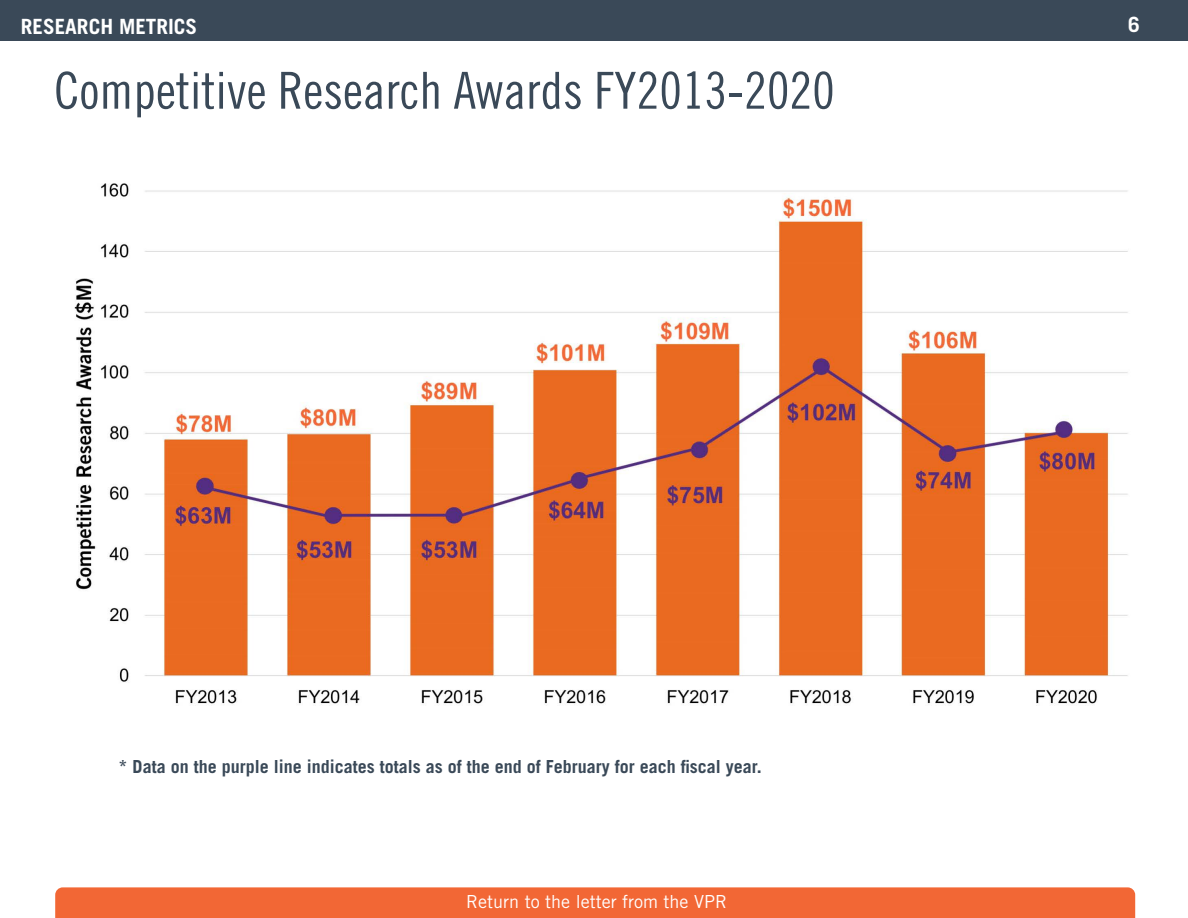
<style>
.page{position:relative;width:1188px;height:918px;background:#fff}
.page>*{position:absolute;margin:0;border:0;box-sizing:border-box;transform-origin:0 0}
.t1{font:51px "Trade Gothic LT Std Cn 18";color:#3a4958}
.t2{font:700 21px "Trade Gothic LT Std";color:#fff}
.t3{font:700 18px "Trade Gothic LT Std";color:#3a4958}
.t4{font:18px "Trade Gothic LT Std";color:#fff}
</style>
<div class="page">
<div style="left:0;top:0;width:1188px;height:41px;background:#3a4958"></div>
<img style="left:74px;top:183px;width:1054px;height:521px">
<div style="left:55px;top:887px;width:1080px;height:31px;background:#f26735"></div>
<p class="t2" style="left:21px;top:14px;width:178px">RESEARCH METRICS</p>
<p class="t2" style="left:1128px;top:11px;width:13px">6</p>
<h1 class="t1" style="left:54px;top:60px;width:782px">Competitive Research Awards FY2013-2020</h1>
<p class="t3" style="left:119px;top:755px;width:645px">* Data on the purple line indicates totals as of the end of February for each fiscal year.</p>
<p class="t4" style="left:466px;top:891px;width:262px">Return to the letter from the VPR</p>
</div>
